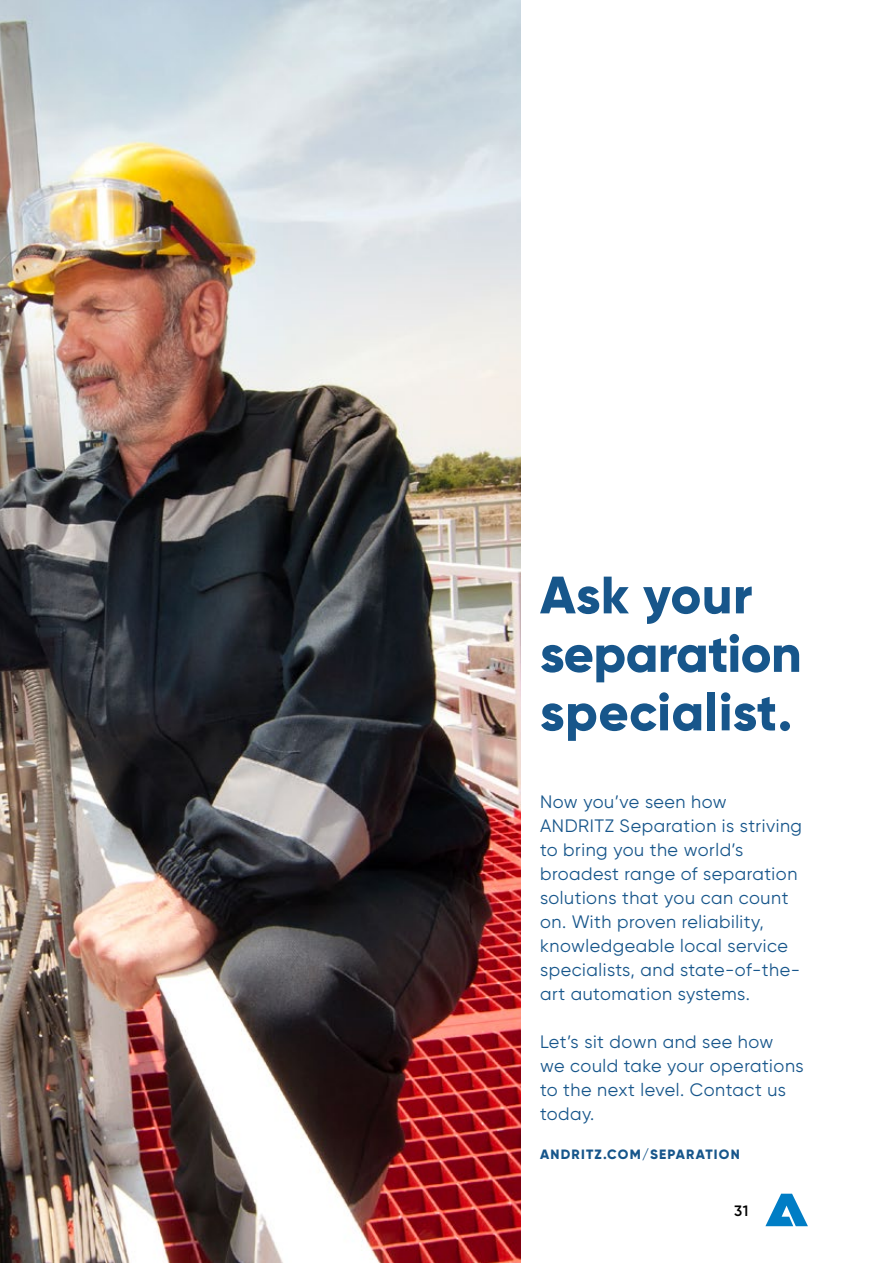
<style>
.page{position:relative;width:893px;height:1263px;background:#fff}
.page>*{position:absolute;margin:0;border:0;box-sizing:border-box;transform-origin:0 0}
.t1{font:800 52.5px/58.5px "Gilroy";letter-spacing:.005em;color:#17568b}
.t2{font:18px/24px "Gilroy";letter-spacing:.03em;color:#17568b}
.t3{font:600 15px "Gilroy";color:#000}
.t4{font:800 13.5px "Gilroy";letter-spacing:.09em;color:#17568b}
</style>
<div class="page">
<svg style="left:765px;top:1194px;width:43px;height:32px"></svg>
<img style="left:0;top:0;width:521px;height:1263px">
<h1 class="t1" style="left:540px;top:565px;width:263px">Ask your separation specialist.</h1>
<p class="t2" style="left:540px;top:790px;width:264px">Now you’ve seen how<br>ANDRITZ Separation is striving to bring you the world’s broadest range of separation solutions that you can count on. With proven reliability, knowledgeable local service specialists, and state-of-the&shy;art automation systems.</p>
<p class="t2" style="left:540px;top:1030px;width:265px">Let’s sit down and see how<br>we could take your operations to the next level. Contact us today.</p>
<p class="t4" style="left:540px;top:1146px;width:201px">ANDRITZ.COM/SEPARATION</p>
<p class="t3" style="left:734px;top:1201px;width:16px">31</p>
</div>
